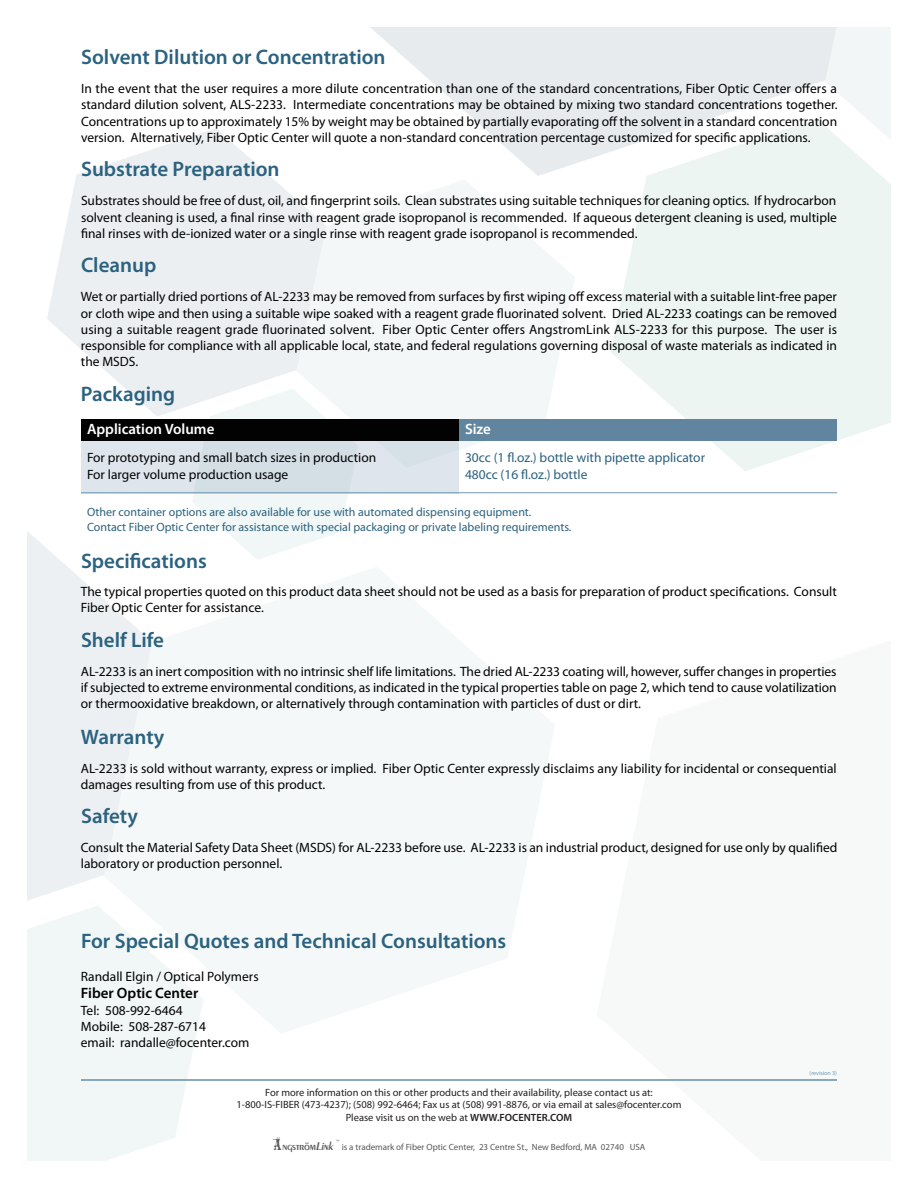
<style>
.page{position:relative;width:918px;height:1188px;background:#fff}
.page>*{position:absolute;margin:0;border:0;box-sizing:border-box;transform-origin:0 0}
.t1{font:600 21px "Myriad Pro";color:#2b627f}
.t2{font:600 15px "Myriad Pro";color:#fff}
.t3{font:600 15px "Myriad Pro";color:#020202}
.t4{font:13.5px/16.2px "Myriad Pro";color:#020202}
.t5{font:13.5px/16.2px "Myriad Pro";color:#2b627f}
.t6{font:12px/14.4px "Myriad Pro";color:#2b627f}
.t7{font:12px "Penwin Regular SWFTE";letter-spacing:-.05em;color:#57585a}
.t8{font:10.5px/12.6px "Myriad Pro";color:#231f20;text-align:center}
.t9{font:9px "Myriad Pro";color:#57585a}
.t10{font:6px "Myriad Pro";color:#7199b1}
.t11{font:6px "Penwin Regular SWFTE";color:#57585a}
.s1{font-weight:600}
.s2{font-family:"Max Circus";font-size:15px}
.s3{font-style:italic}
</style>
<div class="page">
<hr style="left:81px;top:1079px;width:756px;height:2px;background:#89a9be">
<div style="left:81px;top:419px;width:378px;height:22px;background:#020202"></div>
<div style="left:459px;top:419px;width:378px;height:22px;background:#61859f"></div>
<hr style="left:81px;top:492px;width:756px;height:1px;background:#7199b1">
<h1 class="t1" style="left:81px;top:49px;width:306px">Solvent Dilution or Concentration</h1>
<p class="t4" style="left:81px;top:82px;width:758px;text-align:justify">In the event that the user requires a more dilute concentration than one of the standard concentrations, Fiber Optic Center offers a standard dilution solvent, ALS-2233. Intermediate concentrations may be obtained by mixing two standard concentrations together.<br>Concentrations up to approximately 15% by weight may be obtained by partially evaporating off the solvent in a standard concentration version. Alternatively, Fiber Optic Center will quote a non-standard concentration percentage customized for specific applications.</p>
<h1 class="t1" style="left:81px;top:161px;width:200px">Substrate Preparation</h1>
<p class="t4" style="left:81px;top:194px;width:757px;text-align:justify">Substrates should be free of dust, oil, and fingerprint soils. Clean substrates using suitable techniques for cleaning optics. If hydrocarbon solvent cleaning is used, a final rinse with reagent grade isopropanol is recommended. If aqueous detergent cleaning is used, multiple final rinses with de-ionized water or a single rinse with reagent grade isopropanol is recommended.</p>
<h1 class="t1" style="left:81px;top:257px;width:77px">Cleanup</h1>
<p class="t4" style="left:81px;top:290px;width:758px;text-align:justify">Wet or partially dried portions of AL-2233 may be removed from surfaces by first wiping off excess material with a suitable lint-free paper or cloth wipe and then using a suitable wipe soaked with a reagent grade fluorinated solvent. Dried AL-2233 coatings can be removed using a suitable reagent grade fluorinated solvent. Fiber Optic Center offers AngstromLink ALS-2233 for this purpose. The user is responsible for compliance with all applicable local, state, and federal regulations governing disposal of waste materials as indicated in the MSDS.</p>
<h1 class="t1" style="left:81px;top:386px;width:96px">Packaging</h1>
<p class="t2" style="left:87px;top:423px;width:129px">Application Volume</p>
<p class="t2" style="left:465px;top:423px;width:28px">Size</p>
<p class="t4" style="left:87px;top:451px;width:291px">For prototyping and small batch sizes in production<br>For larger volume production usage</p>
<p class="t5" style="left:465px;top:451px;width:242px">30cc (1 fl.oz.) bottle with pipette applicator<br>480cc (16 fl.oz.) bottle</p>
<p class="t6" style="left:87px;top:506px;width:486px">Other container options are also available for use with automated dispensing equipment.<br>Contact Fiber Optic Center for assistance with special packaging or private labeling requirements.</p>
<h1 class="t1" style="left:81px;top:553px;width:127px">Specifications</h1>
<p class="t4" style="left:81px;top:585px;width:758px">The typical properties quoted on this product data sheet should not be used as a basis for preparation of product specifications. Consult<br>Fiber Optic Center for assistance.</p>
<h1 class="t1" style="left:81px;top:632px;width:85px">Shelf Life</h1>
<p class="t4" style="left:81px;top:664px;width:757px;text-align:justify">AL-2233 is an inert composition with no intrinsic shelf life limitations. The dried AL-2233 coating will, however, suffer changes in properties if subjected to extreme environmental conditions, as indicated in the typical properties table on page 2, which tend to cause volatilization or thermooxidative breakdown, or alternatively through contamination with particles of dust or dirt.</p>
<h1 class="t1" style="left:81px;top:730px;width:85px">Warranty</h1>
<p class="t4" style="left:81px;top:761px;width:758px">AL-2233 is sold without warranty, express or implied. Fiber Optic Center expressly disclaims any liability for incidental or consequential damages resulting from use of this product.</p>
<h1 class="t1" style="left:81px;top:808px;width:59px">Safety</h1>
<p class="t4" style="left:81px;top:840px;width:758px">Consult the Material Safety Data Sheet (MSDS) for AL-2233 before use. AL-2233 is an industrial product, designed for use only by qualified laboratory or production personnel.</p>
<h1 class="t1" style="left:81px;top:933px;width:427px">For Special Quotes and Technical Consultations</h1>
<p class="t4" style="left:81px;top:969px;width:179px">Randall Elgin / Optical Polymers</p>
<p class="t3" style="left:81px;top:987px;width:119px">Fiber Optic Center</p>
<p class="t4" style="left:81px;top:1003px;width:170px">Tel: 508-992-6464<br>Mobile: 508-287-6714<br>email: randalle@focenter.com</p>
<p class="t8" style="left:237px;top:1087px;width:446px">For more information on this or other products and their availability, please contact us at:<br>1-800-IS-FIBER (473-4237); (508) 992-6464; Fax us at (508) 991-8876, or via email at sales@focenter.com<br>Please visit us on the web at <span class="s1">WWW.FOCeNTeR.COM</span></p>
<p class="t7" style="left:273px;top:1139px;width:62px"><span class="s2">Å</span>ngström<span class="s3">Link</span></p>
<p class="t11" style="left:335px;top:1138px;width:6px">™</p>
<p class="t9" style="left:342px;top:1143px;width:305px">is a trademark of Fiber Optic Center, 23 Centre St., New Bedford, MA 02740 USA</p>
<p class="t10" style="left:810px;top:1071px;width:29px">(revision 3)</p>
</div>
